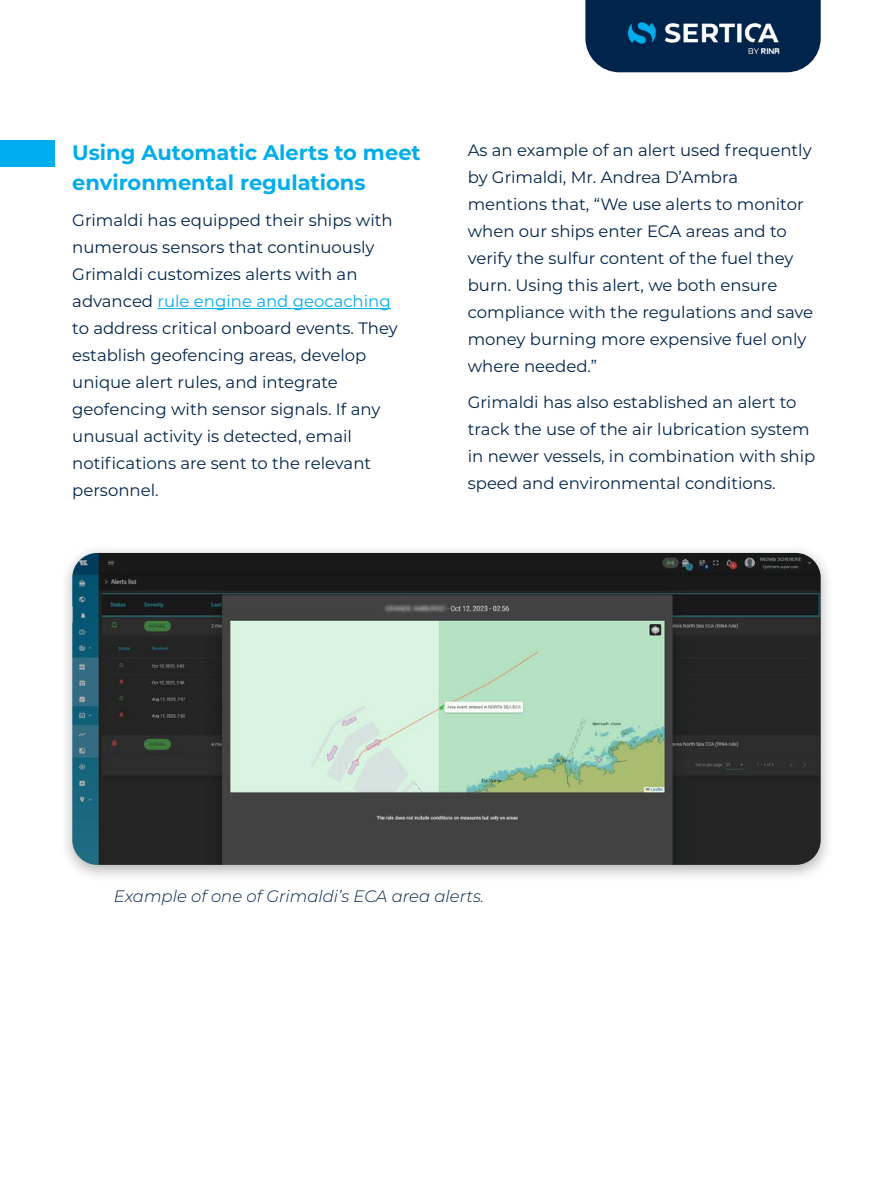
<style>
.page{position:relative;width:893px;height:1191px;background:#fff}
.page>*{position:absolute;margin:0;border:0;box-sizing:border-box;transform-origin:0 0}
.t1{font:700 21px/30px "Montserrat";color:#00adec}
.t2{font:16.5px/27px "Montserrat";color:#00244b}
.t3{font:italic 300 16.5px "Montserrat";color:#00244b}
.s1{color:#00adec}
</style>
<div class="page">
<hr style="left:157px;top:308px;width:234px;height:1px;background:#00adec">
<div style="left:0;top:140px;width:55px;height:27px;background:#00adec"></div>
<div style="left:59px;top:543px;width:775px;height:339px;background:#000;opacity:.3"></div>
<img style="left:72px;top:553px;width:749px;height:312px">
<div style="left:585px;top:0;width:236px;height:72px;background:#00244b"></div>
<img style="left:625px;top:17px;width:156px;height:38px">
<p class="t1" style="left:72px;top:137px;width:350px">Using Automatic Alerts to meet environmental regulations</p>
<p class="t2" style="left:72px;top:206px;width:327px">Grimaldi has equipped their ships with numerous sensors that continuously Grimaldi customizes alerts with an advanced <span class="s1">rule engine and geocaching </span>to address critical onboard events. They establish geofencing areas, develop unique alert rules, and integrate geofencing with sensor signals. If any unusual activity is detected, email notifications are sent to the relevant personnel.</p>
<p class="t2" style="left:468px;top:136px;width:347px">As an example of an alert used frequently by Grimaldi, Mr. Andrea D’Ambra mentions that, “We use alerts to monitor when our ships enter ECA areas and to verify the sulfur content of the fuel they burn. Using this alert, we both ensure compliance with the regulations and save money burning more expensive fuel only where needed.”</p>
<p class="t2" style="left:468px;top:387px;width:349px">Grimaldi has also established an alert to track the use of the air lubrication system in newer vessels, in combination with ship speed and environmental conditions.</p>
<p class="t3" style="left:114px;top:885px;width:372px">Example of one of Grimaldi’s ECA area alerts.</p>
</div>
